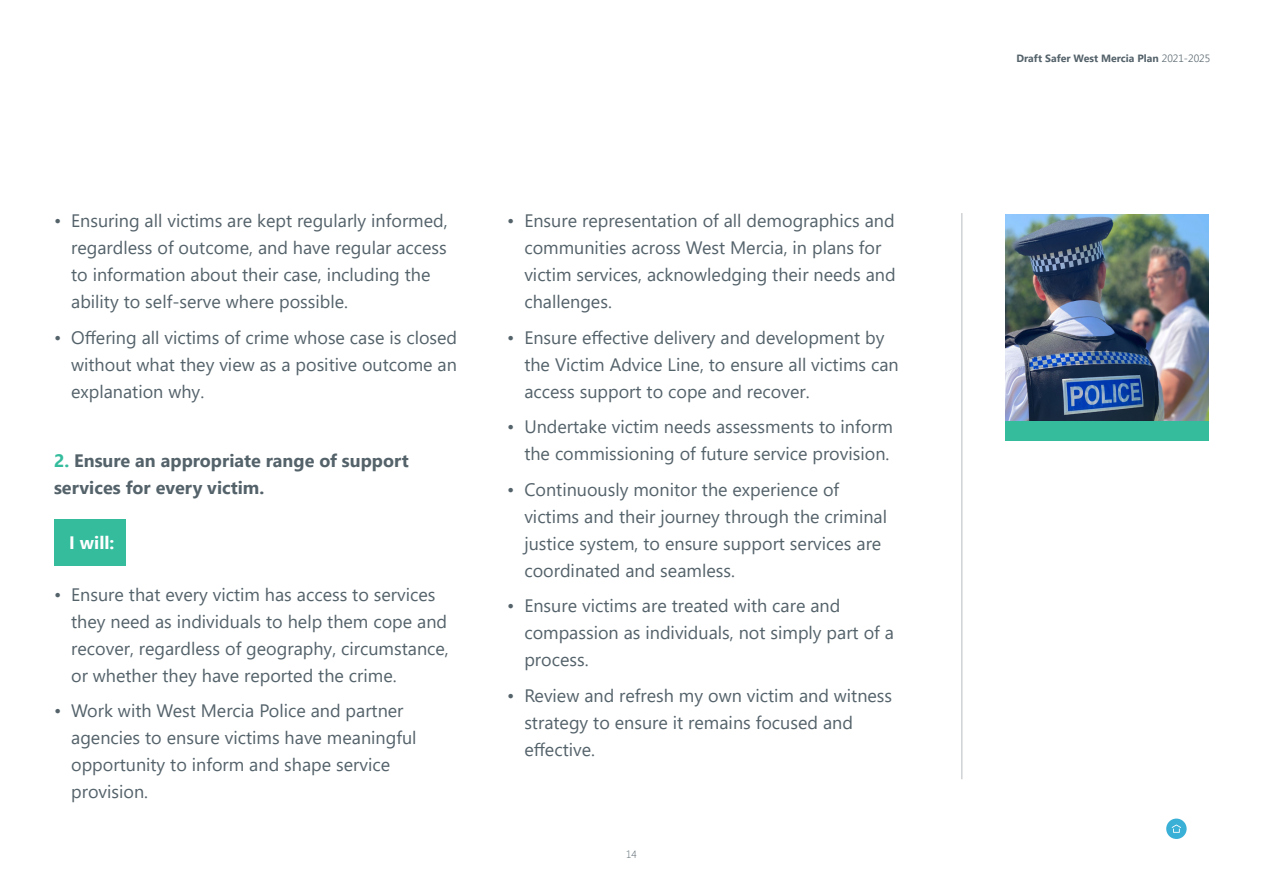
<style>
.page{position:relative;width:1263px;height:893px;background:#fff}
.page>*{position:absolute;margin:0;border:0;box-sizing:border-box;transform-origin:0 0}
.t1{font:18px/27px "Segoe UI";color:#54626a}
.t2{font:700 18px/27px "Segoe UI";color:#54626a}
.t3{font:700 18px "Segoe UI";color:#fff}
.t4{font:700 10.5px "Segoe UI";color:#54626a}
.t5{font:300 10.5px "Segoe UI";color:#54626a}
.s1{color:#34bc9d}
.s2{font-weight:300}
</style>
<div class="page">
<hr style="left:961px;top:213px;width:1px;height:566px;background:#54626a">
<div style="left:54px;top:519px;width:72px;height:46px;background:#34bc9d"></div>
<img style="left:1006px;top:214px;width:203px;height:207px">
<div style="left:1006px;top:421px;width:203px;height:19px;background:#34bc9d"></div>
<svg style="left:1166px;top:819px;width:20px;height:20px"></svg>
<p class="t1" style="left:71px;top:206px;width:378px;text-indent:-17px">• Ensuring all victims are kept regularly informed, regardless of outcome, and have regular access to information about their case, including the ability to self-serve where possible.</p>
<p class="t1" style="left:71px;top:322px;width:388px;text-align:justify;text-indent:-17px">• Offering all victims of crime whose case is closed without what they view as a positive outcome an explanation why.</p>
<p class="t2" style="left:54px;top:446px;width:356px"><span class="s1">2.</span> Ensure an appropriate range of support services for every victim.</p>
<p class="t3" style="left:69px;top:525px;width:47px">I will:</p>
<p class="t1" style="left:71px;top:579px;width:379px;text-indent:-17px">• Ensure that every victim has access to services they need as individuals to help them cope and recover, regardless of geography, circumstance, or whether they have reported the crime.</p>
<p class="t1" style="left:71px;top:696px;width:347px;text-indent:-17px">• Work with West Mercia Police and partner agencies to ensure victims have meaningful opportunity to inform and shape service provision.</p>
<p class="t1" style="left:524px;top:206px;width:373px;text-indent:-17px">• Ensure representation of all demographics and communities across West Mercia, in plans for victim services, acknowledging their needs and challenges.</p>
<p class="t1" style="left:524px;top:322px;width:376px;text-indent:-17px">• Ensure effective delivery and development by the Victim Advice Line, to ensure all victims can access support to cope and recover.</p>
<p class="t1" style="left:507px;top:412px;width:387px;text-align:right">• Undertake victim needs assessments to inform the commissioning of future service provision.</p>
<p class="t1" style="left:524px;top:474px;width:364px;text-indent:-17px">• Continuously monitor the experience of victims and their journey through the criminal justice system, to ensure support services are coordinated and seamless.</p>
<p class="t1" style="left:524px;top:591px;width:371px;text-indent:-17px">• Ensure victims are treated with care and compassion as individuals, not simply part of a process.</p>
<p class="t1" style="left:524px;top:680px;width:369px;text-indent:-17px">• Review and refresh my own victim and witness strategy to ensure it remains focused and effective.</p>
<p class="t5" style="left:626px;top:844px;width:12px">14</p>
<p class="t4" style="left:1016px;top:48px;width:195px">Draft Safer West Mercia Plan <span class="s2">2021-2025</span></p>
</div>
